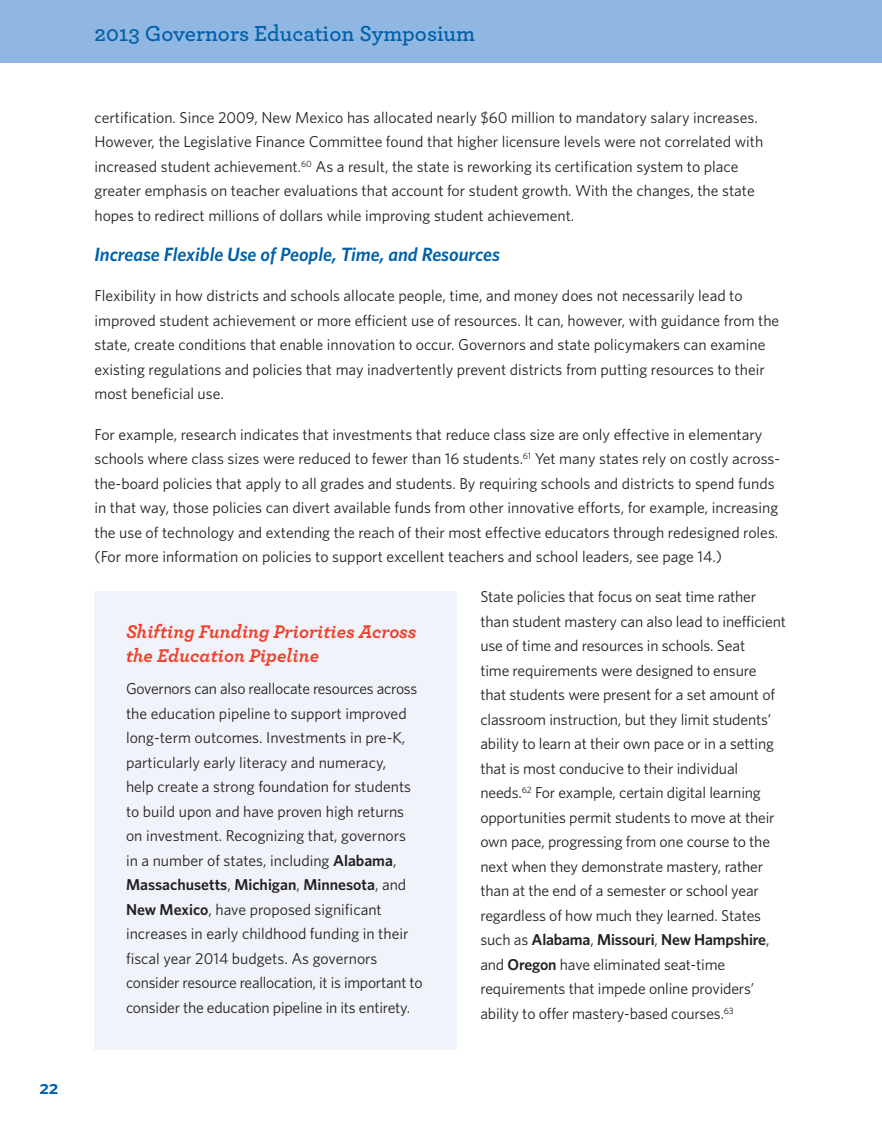
<style>
.page{position:relative;width:882px;height:1134px;background:#fff}
.page>*{position:absolute;margin:0;border:0;box-sizing:border-box;transform-origin:0 0}
.t1{font:600 22.75px "Archer";color:#0060a9}
.t2{font:italic 700 19.25px/24.5px "Archer";color:#ef4029}
.t3{font:italic 600 19.25px "Whitney HTF";color:#0060a9}
.t4{font:19.25px "Whitney HTF Semi Bold SC";color:#0060a9}
.t5{font:15.75px/24.5px "Whitney HTF";color:#231f20}
.s1{font-weight:600}
</style>
<div class="page">
<div style="left:0;top:0;width:882px;height:63px;background:#90b7e1"></div>
<div style="left:94px;top:591px;width:363px;height:458px;background:#f0f3fa"></div>
<p class="t4" style="left:39px;top:1076px;width:21px">22</p>
<h1 class="t1" style="left:94px;top:24px;width:382px">2013 Governors Education Symposium</h1>
<p class="t5" style="left:94px;top:107px;width:670px">certification. Since 2009, New Mexico has allocated nearly $60 million to mandatory salary increases.<br>However, the Legislative Finance Committee found that higher licensure levels were not correlated with increased student achievement.<sup>60</sup> As a result, the state is reworking its certification system to place greater emphasis on teacher evaluations that account for student growth. With the changes, the state hopes to redirect millions of dollars while improving student achievement.</p>
<p class="t3" style="left:94px;top:247px;width:407px">Increase Flexible Use of People, Time, and Resources</p>
<p class="t5" style="left:94px;top:285px;width:686px">Flexibility in how districts and schools allocate people, time, and money does not necessarily lead to improved student achievement or more efficient use of resources. It can, however, with guidance from the state, create conditions that enable innovation to occur. Governors and state policymakers can examine existing regulations and policies that may inadvertently prevent districts from putting resources to their most beneficial use.</p>
<p class="t5" style="left:94px;top:424px;width:687px">For example, research indicates that investments that reduce class size are only effective in elementary schools where class sizes were reduced to fewer than 16 students.<sup>61</sup> Yet many states rely on costly across&shy;the-board policies that apply to all grades and students. By requiring schools and districts to spend funds in that way, those policies can divert available funds from other innovative efforts, for example, increasing the use of technology and extending the reach of their most effective educators through redesigned roles. (For more information on policies to support excellent teachers and school leaders, see page 14.)</p>
<p class="t5" style="left:480px;top:586px;width:307px">State policies that focus on seat time rather than student mastery can also lead to inefficient use of time and resources in schools. Seat<br>time requirements were designed to ensure that students were present for a set amount of classroom instruction, but they limit students’ ability to learn at their own pace or in a setting that is most conducive to their individual needs.<sup>62</sup> For example, certain digital learning opportunities permit students to move at their own pace, progressing from one course to the next when they demonstrate mastery, rather than at the end of a semester or school year regardless of how much they learned. States such as <span class="s1">Alabama</span>, <span class="s1">Missouri</span>, <span class="s1">New Hampshire</span>, and <span class="s1">Oregon</span> have eliminated seat-time requirements that impede online providers’ ability to offer mastery-based courses.<sup>63</sup></p>
<p class="t2" style="left:126px;top:621px;width:292px">Shifting Funding Priorities Across the Education Pipeline</p>
<p class="t5" style="left:126px;top:678px;width:298px">Governors can also reallocate resources across the education pipeline to support improved long-term outcomes. Investments in pre-K, particularly early literacy and numeracy,<br>help create a strong foundation for students to build upon and have proven high returns on investment. Recognizing that, governors<br>in a number of states, including <span class="s1">Alabama</span>, <span class="s1">Massachusetts</span>, <span class="s1">Michigan</span>, <span class="s1">Minnesota</span>, and <span class="s1">New Mexico</span>, have proposed significant increases in early childhood funding in their fiscal year 2014 budgets. As governors consider resource reallocation, it is important to consider the education pipeline in its entirety.</p>
</div>
